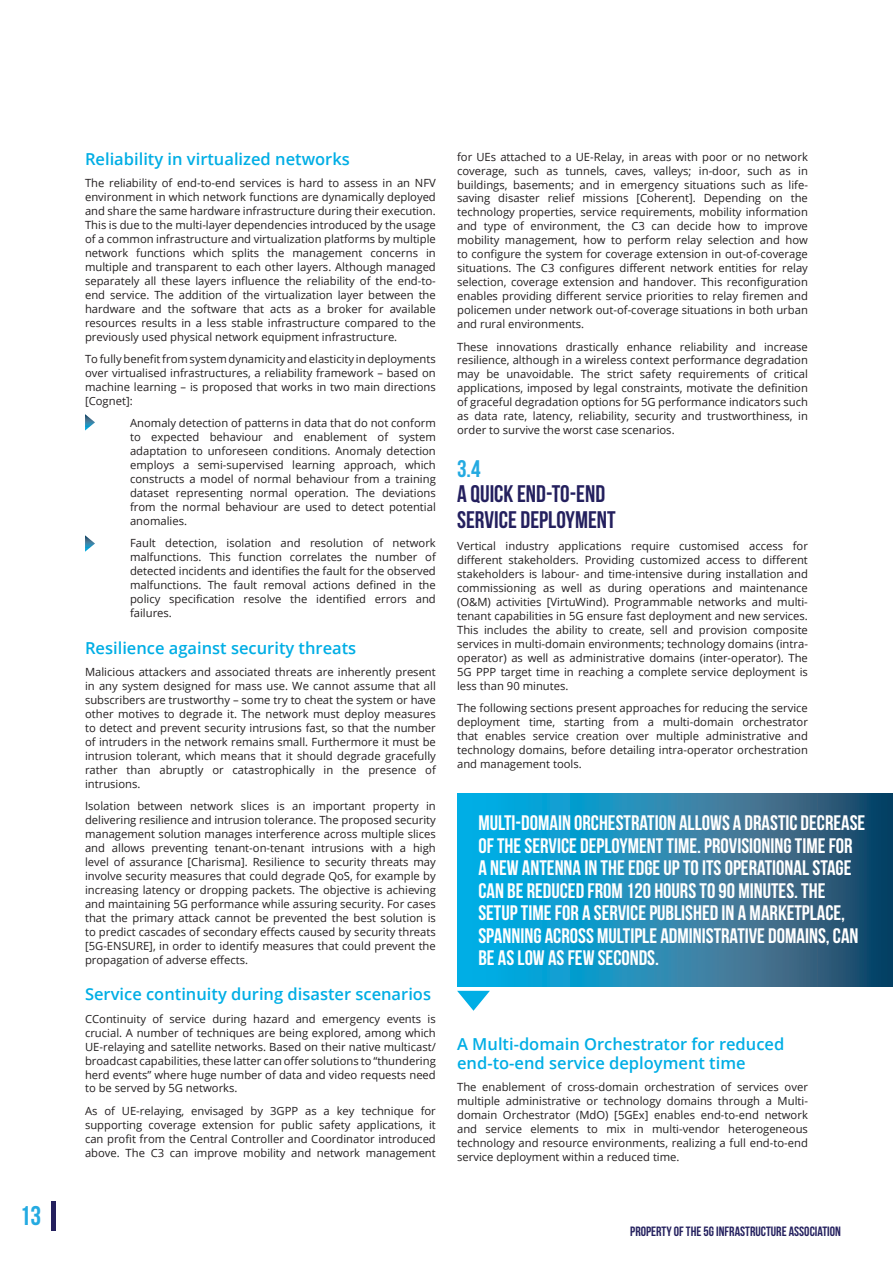
<style>
.page{position:relative;width:893px;height:1263px;background:#fff}
.page>*{position:absolute;margin:0;border:0;box-sizing:border-box;transform-origin:0 0}
.t1{font:27px "Bebas Neue";color:#24aae1}
.t2{font:24px/25.5px "Bebas Neue";color:#24205e}
.t3{font:24px "Bebas Neue";color:#24aae1}
.t4{font:21px/22.5px "Bebas Neue";color:#fff}
.t5{font:600 16.5px/19.5px "Open Sans";color:#00aee5}
.t6{font:13.5px "Bebas Neue";color:#24205e}
.t7{font:11.25px/14px "Open Sans";color:#231f20;text-align:justify}
</style>
<div class="page">
<hr style="left:51px;top:1200px;width:4px;height:30px;background:#24205e">
<svg style="left:85px;top:414px;width:10px;height:16px"></svg>
<svg style="left:85px;top:535px;width:10px;height:17px"></svg>
<svg style="left:457px;top:793px;width:436px;height:193px;background:#2182ab"></svg>
<svg style="left:457px;top:991px;width:33px;height:20px"></svg>
<h1 class="t1" style="left:20px;top:1200px;width:23px">13</h1>
<h3 class="t5" style="left:85px;top:149px;width:266px">Reliability in virtualized networks</h3>
<p class="t7" style="left:85px;top:176px;width:352px">The reliability of end-to-end services is hard to assess in an NFV environment in which network functions are dynamically deployed and share the same hardware infrastructure during their execution.<br>This is due to the multi-layer dependencies introduced by the usage of a common infrastructure and virtualization platforms by multiple network functions which splits the management concerns in multiple and transparent to each other layers. Although managed separately all these layers influence the reliability of the end-to&shy;end service. The addition of the virtualization layer between the hardware and the software that acts as a broker for available resources results in a less stable infrastructure compared to the previously used physical network equipment infrastructure.</p>
<p class="t7" style="left:85px;top:352px;width:352px">To fully benefit from system dynamicity and elasticity in deployments over virtualised infrastructures, a reliability framework – based on machine learning – is proposed that works in two main directions [Cognet]:</p>
<p class="t7" style="left:130px;top:416px;width:307px">Anomaly detection of patterns in data that do not conform to expected behaviour and enablement of system adaptation to unforeseen conditions. Anomaly detection employs a semi-supervised learning approach, which constructs a model of normal behaviour from a training dataset representing normal operation. The deviations from the normal behaviour are used to detect potential anomalies.</p>
<p class="t7" style="left:130px;top:536px;width:307px">Fault detection, isolation and resolution of network malfunctions. This function correlates the number of detected incidents and identifies the fault for the observed malfunctions. The fault removal actions defined in the policy specification resolve the identified errors and failures.</p>
<h3 class="t5" style="left:85px;top:638px;width:273px">Resilience against security threats</h3>
<p class="t7" style="left:85px;top:665px;width:352px">Malicious attackers and associated threats are inherently present in any system designed for mass use. We cannot assume that all subscribers are trustworthy – some try to cheat the system or have other motives to degrade it. The network must deploy measures to detect and prevent security intrusions fast, so that the number of intruders in the network remains small. Furthermore it must be intrusion tolerant, which means that it should degrade gracefully rather than abruptly or catastrophically in the presence of intrusions.</p>
<p class="t7" style="left:85px;top:799px;width:352px">Isolation between network slices is an important property in delivering resilience and intrusion tolerance. The proposed security management solution manages interference across multiple slices and allows preventing tenant-on-tenant intrusions with a high level of assurance [Charisma]. Resilience to security threats may involve security measures that could degrade QoS, for example by increasing latency or dropping packets. The objective is achieving and maintaining 5G performance while assuring security. For cases that the primary attack cannot be prevented the best solution is to predict cascades of secondary effects caused by security threats [5G-ENSURE], in order to identify measures that could prevent the propagation of adverse effects.</p>
<h3 class="t5" style="left:85px;top:984px;width:347px">Service continuity during disaster scenarios</h3>
<p class="t7" style="left:85px;top:1011px;width:352px">CContinuity of service during hazard and emergency events is crucial. A number of techniques are being explored, among which UE-relaying and satellite networks. Based on their native multicast/ broadcast capabilities, these latter can offer solutions to “thundering herd events” where huge number of data and video requests need to be served by 5G networks.</p>
<p class="t7" style="left:85px;top:1103px;width:352px">As of UE-relaying, envisaged by 3GPP as a key technique for supporting coverage extension for public safety applications, it can profit from the Central Controller and Coordinator introduced above. The C3 can improve mobility and network management</p>
<p class="t7" style="left:457px;top:149px;width:352px">for UEs attached to a UE-Relay, in areas with poor or no network coverage, such as tunnels, caves, valleys; in-door, such as in buildings, basements; and in emergency situations such as life&shy;saving disaster relief missions [Coherent]. Depending on the technology properties, service requirements, mobility information and type of environment, the C3 can decide how to improve mobility management, how to perform relay selection and how to configure the system for coverage extension in out-of-coverage situations. The C3 configures different network entities for relay selection, coverage extension and handover. This reconfiguration enables providing different service priorities to relay firemen and policemen under network out-of-coverage situations in both urban and rural environments.</p>
<p class="t7" style="left:457px;top:339px;width:352px">These innovations drastically enhance reliability and increase resilience, although in a wireless context performance degradation may be unavoidable. The strict safety requirements of critical applications, imposed by legal constraints, motivate the definition of graceful degradation options for 5G performance indicators such as data rate, latency, reliability, security and trustworthiness, in order to survive the worst case scenarios.</p>
<h2 class="t3" style="left:457px;top:455px;width:25px">3.4</h2>
<h2 class="t2" style="left:457px;top:481px;width:160px">A QUICK END-TO-END<br>SERVICE DEPLOYMENT</h2>
<p class="t7" style="left:457px;top:539px;width:352px">Vertical industry applications require customised access for different stakeholders. Providing customized access to different stakeholders is labour- and time-intensive during installation and commissioning as well as during operations and maintenance (O&amp;M) activities [VirtuWind). Programmable networks and multi&shy;tenant capabilities in 5G ensure fast deployment and new services.<br>This includes the ability to create, sell and provision composite services in multi-domain environments; technology domains (intra&shy;operator) as well as administrative domains (inter-operator). The 5G PPP target time in reaching a complete service deployment is less than 90 minutes.</p>
<p class="t7" style="left:457px;top:701px;width:352px">The following sections present approaches for reducing the service deployment time, starting from a multi-domain orchestrator that enables service creation over multiple administrative and technology domains, before detailing intra-operator orchestration and management tools.</p>
<p class="t4" style="left:478px;top:811px;width:388px">MULTI-DOMAIN ORCHESTRATION ALLOWS A DRASTIC DECREASE OF THE SERVICE DEPLOYMENT TIME. PROVISIONING TIME FOR A NEW ANTENNA IN THE EDGE UP TO ITS OPERATIONAL STAGE CAN BE REDUCED FROM 120 HOURS TO 90 MINUTES. THE SETUP TIME FOR A SERVICE PUBLISHED IN A MARKETPLACE, SPANNING ACROSS MULTIPLE ADMINISTRATIVE DOMAINS, CAN BE AS LOW AS FEW SECONDS.</p>
<h3 class="t5" style="left:457px;top:1033px;width:329px">A Multi-domain Orchestrator for reduced end-to-end service deployment time</h3>
<p class="t7" style="left:457px;top:1080px;width:352px">The enablement of cross-domain orchestration of services over multiple administrative or technology domains through a Multi&shy;domain Orchestrator (MdO) [5GEx] enables end-to-end network and service elements to mix in multi-vendor heterogeneous technology and resource environments, realizing a full end-to-end service deployment within a reduced time.</p>
<p class="t6" style="left:630px;top:1224px;width:212px">PROPERTY OF THE 5G INFRASTRUCTURE ASSOCIATION</p>
</div>
